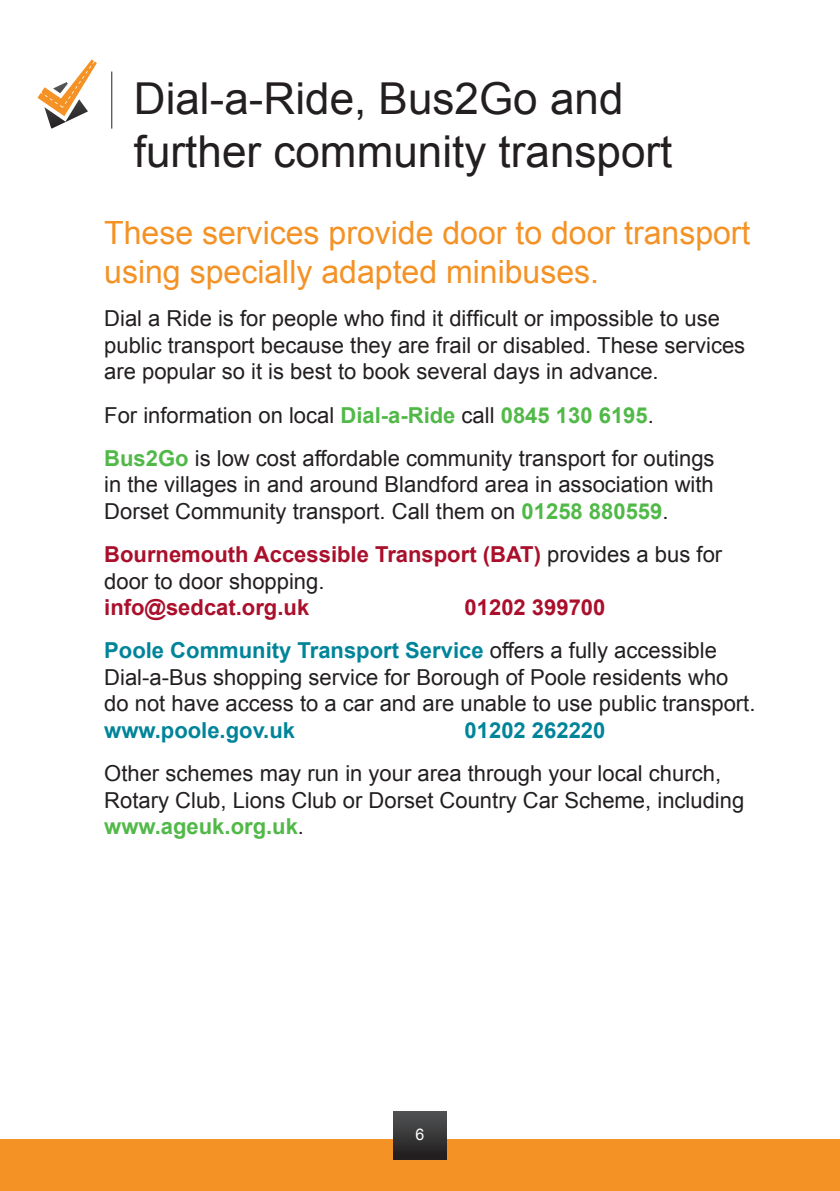
<style>
.page{position:relative;width:840px;height:1191px;background:#fff}
.page>*{position:absolute;margin:0;border:0;box-sizing:border-box;transform-origin:0 0}
.t1{font:44px "Arial";color:#231f20}
.t2{font:32px/38.4px "Arial";color:#f49225}
.t3{font:22px/26.4px "Arial";color:#231f20}
.t4{font:700 22px/26.4px "Arial";color:#aa0f2b}
.t5{font:700 22px "Arial";color:#00849a}
.t6{font:16px "Arial";color:#fff}
.s1{font-weight:700;color:#51b948}
.s2{font-weight:400;color:#231f20}
.s3{font-weight:700;color:#00849a}
</style>
<div class="page">
<div style="left:0;top:1140px;width:839px;height:51px;background:#f49225"></div>
<div style="left:393px;top:1111px;width:53px;height:48px;background:linear-gradient(to bottom,#525455,#211d1e)"></div>
<svg style="left:37px;top:59px;width:60px;height:69px"></svg>
<hr style="left:111px;top:72px;width:1px;height:57px;background:#231f20">
<p class="t1" style="left:134px;top:68px;width:491px">Dial-a-Ride, Bus2Go and</p>
<p class="t1" style="left:134px;top:121px;width:539px">further community transport</p>
<p class="t2" style="left:104px;top:214px;width:647px">These services provide door to door transport using specially adapted minibuses.</p>
<p class="t3" style="left:104px;top:305px;width:642px">Dial a Ride is for people who find it difficult or impossible to use public transport because they are frail or disabled. These services are popular so it is best to book several days in advance.</p>
<p class="t3" style="left:104px;top:401px;width:551px">For information on local <span class="s1">Dial-a-Ride</span> call <span class="s1">0845 130 6195</span>.</p>
<p class="t3" style="left:104px;top:445px;width:611px;text-align:justify"><span class="s1">Bus2Go</span> is low cost affordable community transport for outings in the villages in and around Blandford area in association with Dorset Community transport. Call them on <span class="s1">01258 880559</span>.</p>
<p class="t4" style="left:104px;top:541px;width:619px">Bournemouth Accessible Transport (BAT) <span class="s2">provides a bus for door to door shopping.<br></span>info@sedcat.org.uk</p>
<p class="t4" style="left:464px;top:594px;width:142px">01202 399700</p>
<p class="t3" style="left:104px;top:637px;width:652px"><span class="s3">Poole Community Transport Service</span> offers a fully accessible Dial-a-Bus shopping service for Borough of Poole residents who do not have access to a car and are unable to use public transport. <span class="s3">www.poole.gov.uk</span></p>
<p class="t5" style="left:464px;top:714px;width:142px">01202 262220</p>
<p class="t3" style="left:104px;top:760px;width:641px">Other schemes may run in your area through your local church,<br>Rotary Club, Lions Club or Dorset Country Car Scheme, including <span class="s1">www.ageuk.org.uk</span>.</p>
<p class="t6" style="left:415px;top:1123px;width:10px">6</p>
</div>
